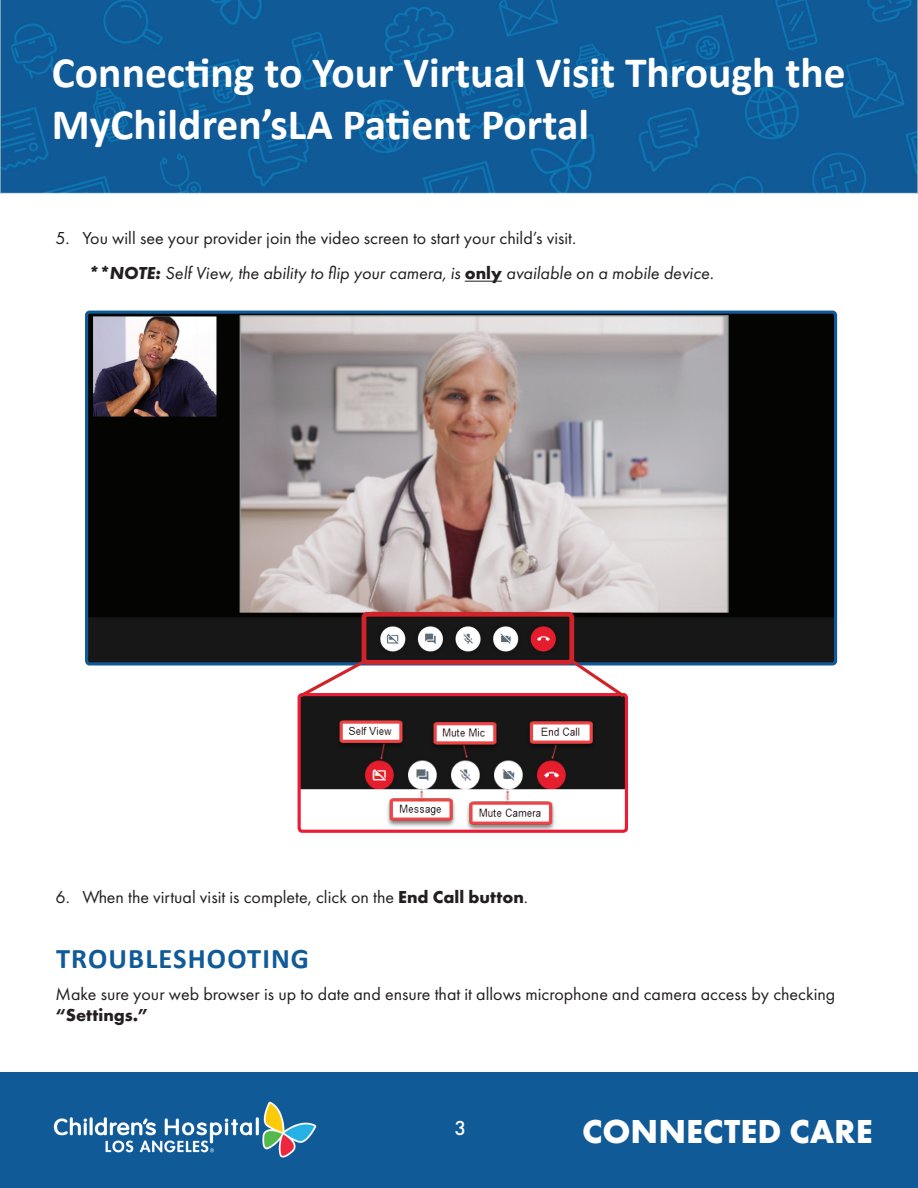
<style>
.page{position:relative;width:918px;height:1188px;background:#fff}
.page>*{position:absolute;margin:0;border:0;box-sizing:border-box;transform-origin:0 0}
.t1{font:700 43.5px/52.2px "Calibri";color:#fff}
.t2{font:700 34.5px "Futura PT";color:#fff}
.t3{font:700 28.5px "Calibri";letter-spacing:.04em;color:#105a98}
.t4{font:500 21px "Futura PT";color:#fff}
.t5{font:18px/35.8px "Futura PT";color:#231f20}
.t6{font:700 18px "Futura PT";color:#231f20}
.s1{font-weight:700;font-style:italic}
.s2{font-style:italic}
.s3{font-weight:700}
</style>
<div class="page">
<hr style="left:0;top:1072px;width:1px;height:116px;background:#105a98">
<div style="left:2px;top:1072px;width:916px;height:116px;background:#105a98"></div>
<img style="left:53px;top:1102px;width:264px;height:56px">
<img style="left:0;top:0;width:918px;height:194px">
<hr style="left:465px;top:281px;width:37px;height:1px;background:#231f20">
<img style="left:89px;top:315px;width:744px;height:346px">
<div style="left:85px;top:311px;width:752px;height:354px;border:3px solid #105a98;border-radius:3px"></div>
<img style="left:302px;top:697px;width:322px;height:132px">
<div style="left:298px;top:693px;width:330px;height:140px;border:3px solid #ea1c36;border-radius:3px"></div>
<div style="left:362px;top:612px;width:212px;height:53px;border:5px solid #d1232a;border-radius:3px"></div>
<svg style="left:297px;top:657px;width:72px;height:43px"></svg>
<svg style="left:566px;top:655px;width:62px;height:45px"></svg>
<h1 class="t1" style="left:52px;top:46px;width:795px">Connecting to Your Virtual Visit Through the<br>MyChildren’sLA Patient Portal</h1>
<p class="t5" style="left:88px;top:220px;width:627px;text-indent:-33px">5. You will see your provider join the video screen to start your child’s visit.<br><span class="s1">**NOTE:</span> <span class="s2">Self View, the ability to flip your camera, is</span> <span class="s3">only</span> <span class="s2">available on a mobile device.</span></p>
<p class="t5" style="left:56px;top:879px;width:474px">6. When the virtual visit is complete, click on the <span class="s3">End Call button</span>.</p>
<h3 class="t3" style="left:56px;top:938px;width:255px">TROUBLESHOOTING</h3>
<p class="t5" style="left:56px;top:976px;width:781px">Make sure your web browser is up to date and ensure that it allows microphone and camera access by checking</p>
<p class="t6" style="left:56px;top:1004px;width:94px">“Settings.”</p>
<p class="t4" style="left:455px;top:1115px;width:13px">3</p>
<h2 class="t2" style="left:582px;top:1109px;width:292px">CONNECTED CARE</h2>
</div>
